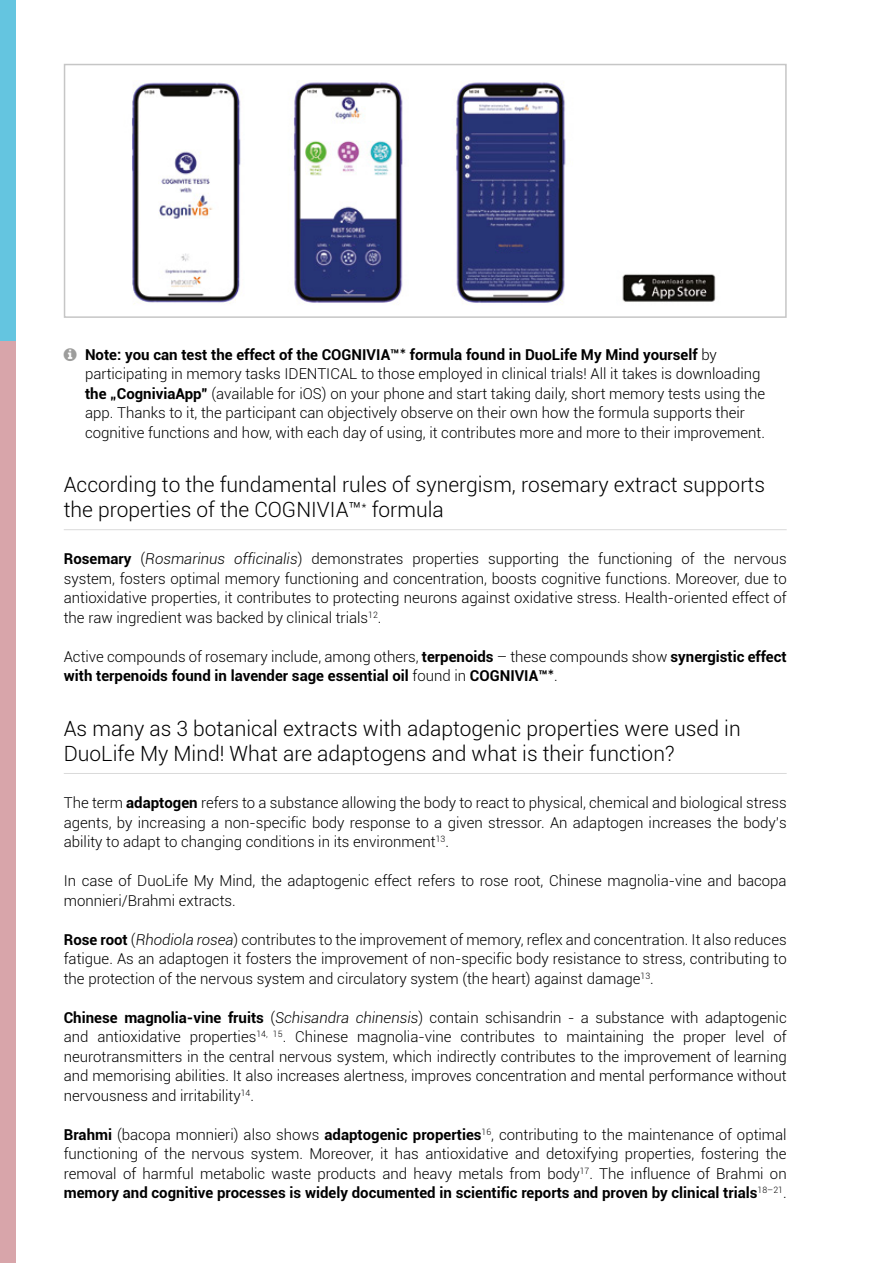
<style>
.page{position:relative;width:893px;height:1263px;background:#fff}
.page>*{position:absolute;margin:0;border:0;box-sizing:border-box;transform-origin:0 0}
.t1{font:300 21px/25.2px "Roboto";color:#000}
.t2{font:300 15px/19.5px "Roboto";color:#000;text-align:justify}
.t3{font:700 15px/19.5px "Roboto";color:#000}
.s1{color:#9d9d9c}
.s2{font-weight:700}
.s3{font-family:"Lato";font-weight:700}
.s4{font-style:italic}
.s5{font-weight:300}
.s6{font-family:"Lato"}
</style>
<div class="page">
<img style="left:132px;top:82px;width:584px;height:223px">
<div style="left:0;top:340px;width:16px;height:923px;background:#d8a5aa"></div>
<div style="left:0;top:0;width:16px;height:340px;background:#64c5e0"></div>
<div style="left:64px;top:64px;width:723px;height:254px;border:2px solid #c6c6c6"></div>
<hr style="left:64px;top:529px;width:723px;height:1px;background:#dadada">
<hr style="left:64px;top:773px;width:723px;height:1px;background:#dadada">
<p class="t2" style="left:85px;top:344px;width:681px;text-align:left;text-indent:-21px"><span class="s1">❑</span> <span class="s2">Note: you can test the effect of the COGNIVIA™</span><span class="s3">*</span> <span class="s2">formula found in DuoLife My Mind yourself</span> by participating in memory tasks IDENTICAL to those employed in clinical trials! All it takes is downloading <span class="s2">the „CogniviaApp”</span> (available for iOS) on your phone and start taking daily, short memory tests using the app. Thanks to it, the participant can objectively observe on their own how the formula supports their cognitive functions and how, with each day of using, it contributes more and more to their improvement.</p>
<h1 class="t1" style="left:64px;top:471px;width:703px">According to the fundamental rules of synergism, rosemary extract supports the properties of the COGNIVIA™<sup>*</sup> formula</h1>
<p class="t2" style="left:64px;top:549px;width:724px"><span class="s2">Rosemary</span> (<span class="s4">Rosmarinus officinalis</span>) demonstrates properties supporting the functioning of the nervous system, fosters optimal memory functioning and concentration, boosts cognitive functions. Moreover, due to antioxidative properties, it contributes to protecting neurons against oxidative stress. Health-oriented effect of the raw ingredient was backed by clinical trials<sup>12</sup>.</p>
<p class="t3" style="left:64px;top:646px;width:724px"><span class="s5">Active compounds of rosemary include, among others,</span> terpenoids <span class="s5">– these compounds show</span> synergistic effect with terpenoids found in lavender sage essential oil <span class="s5">found in</span> COGNIVIA™<span class="s6">*</span><span class="s5">.</span></p>
<h1 class="t1" style="left:64px;top:715px;width:678px">As many as 3 botanical extracts with adaptogenic properties were used in<br>DuoLife My Mind! What are adaptogens and what is their function?</h1>
<p class="t2" style="left:64px;top:793px;width:724px">The term <span class="s2">adaptogen</span> refers to a substance allowing the body to react to physical, chemical and biological stress agents, by increasing a non-specific body response to a given stressor. An adaptogen increases the body’s ability to adapt to changing conditions in its environment<sup>13</sup>.</p>
<p class="t2" style="left:64px;top:871px;width:724px">In case of DuoLife My Mind, the adaptogenic effect refers to rose root, Chinese magnolia-vine and bacopa monnieri/Brahmi extracts.</p>
<p class="t2" style="left:64px;top:929px;width:724px"><span class="s2">Rose root</span> (<span class="s4">Rhodiola rosea</span>) contributes to the improvement of memory, reflex and concentration. It also reduces fatigue. As an adaptogen it fosters the improvement of non-specific body resistance to stress, contributing to the protection of the nervous system and circulatory system (the heart) against damage<sup>13</sup>.</p>
<p class="t2" style="left:64px;top:1007px;width:724px"><span class="s2">Chinese magnolia-vine fruits</span> (<span class="s4">Schisandra chinensis</span>) contain schisandrin - a substance with adaptogenic and antioxidative properties<sup>14,</sup> <sup>15</sup>. Chinese magnolia-vine contributes to maintaining the proper level of neurotransmitters in the central nervous system, which indirectly contributes to the improvement of learning and memorising abilities. It also increases alertness, improves concentration and mental performance without nervousness and irritability<sup>14</sup>.</p>
<p class="t2" style="left:64px;top:1124px;width:724px"><span class="s2">Brahmi</span> (bacopa monnieri) also shows <span class="s2">adaptogenic properties</span><sup>16</sup>, contributing to the maintenance of optimal functioning of the nervous system. Moreover, it has antioxidative and detoxifying properties, fostering the removal of harmful metabolic waste products and heavy metals from body<sup>17</sup>. The influence of Brahmi on <span class="s2">memory and cognitive processes is widely documented in scientific reports and proven by clinical trials</span><sup>18–21</sup>.</p>
</div>
